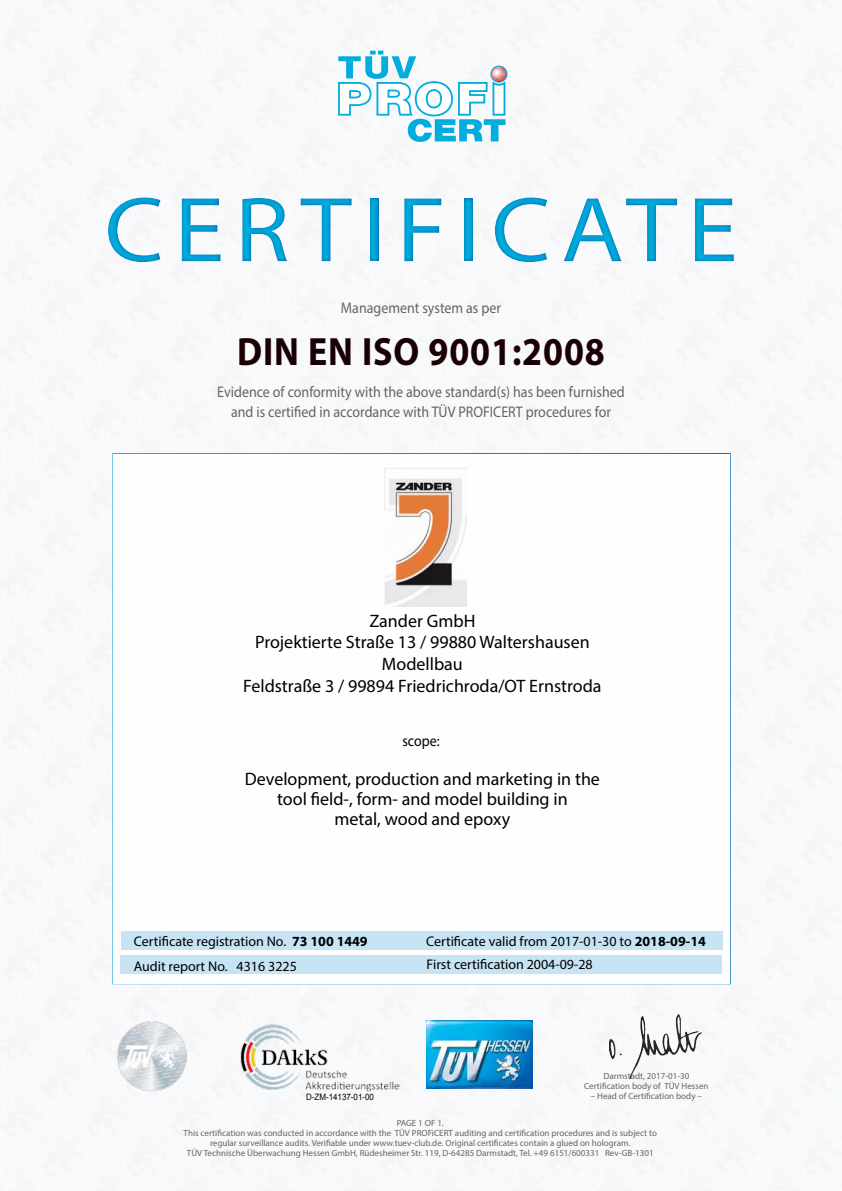
<style>
.page{position:relative;width:842px;height:1191px;background:#fff}
.page>*{position:absolute;margin:0;border:0;box-sizing:border-box;transform-origin:0 0}
.t1{font:93px "Myriad Pro";letter-spacing:.1em;color:#00addc;scale:1.1 1}
.t2{font:700 39.6px "Myriad Pro";letter-spacing:.025em;color:#1a0002;scale:.91 1}
.t3{font:18px/21.6px "Myriad Pro";color:#000;text-align:center}
.t4{font:15.4px/20px "Myriad Pro";color:#636466;text-align:center;scale:.91 1}
.t5{font:15.4px "Myriad Pro";color:#000;scale:.91 1}
.t6{font:14px/24.6px "Myriad Pro";color:#000}
.t7{font:9px/10px "Myriad Pro";color:#636466;text-align:center}
.t8{font:8.8px "Arial";color:#000;scale:.91 1}
.s1{font-weight:700}
</style>
<div class="page">
<img style="left:0;top:0;width:839px;height:1191px">
<svg style="left:338px;top:51px;width:169px;height:91px"></svg>
<img style="left:241px;top:1024px;width:158px;height:67px">
<img style="left:427px;top:1020px;width:106px;height:69px">
<div style="left:112px;top:453px;width:619px;height:531px;background:#fff;border:2px solid #fff"></div>
<div style="left:120px;top:955px;width:602px;height:19px;background:#c0e2f3"></div>
<div style="left:121px;top:931px;width:601px;height:19px;background:#c0e2f3"></div>
<img style="left:609px;top:1014px;width:92px;height:64px">
<div style="left:0;top:172px;width:842px;height:114px;background:#006bb6;opacity:.75"></div>
<img style="left:117px;top:1021px;width:70px;height:69px">
<img style="left:384px;top:468px;width:82px;height:139px">
<h1 class="t1" style="left:104px;top:173px;width:577px">CERTIFICATE</h1>
<h3 class="t4" style="left:341px;top:298px;width:177px">Management system as per</h3>
<h2 class="t2" style="left:237px;top:326px;width:406px">DIN EN ISO 9001:2008</h2>
<h3 class="t4" style="left:217px;top:381px;width:449px">Evidence of conformity with the above standard(s) has been furnished and is certified in accordance with TÜV PROFICERT procedures for</h3>
<h3 class="t3" style="left:243px;top:609px;width:360px">Zander GmbH<br>Projektierte Straße 13 / 99880 Waltershausen<br>Modellbau<br>Feldstraße 3 / 99894 Friedrichroda/OT Ernstroda</h3>
<h3 class="t5" style="left:402px;top:731px;width:42px">scope:</h3>
<h3 class="t3" style="left:245px;top:768px;width:357px;line-height:20px">Development, production and marketing in the tool field-, form- and model building in<br>metal, wood and epoxy</h3>
<h3 class="t6" style="left:134px;top:929px;width:236px">Certificate registration No. <span class="s1">73 100 1449<br></span>Audit report No. 4316 3225</h3>
<p class="t8" style="left:306px;top:1090px;width:76px">D-ZM-14137-01-00</p>
<h3 class="t6" style="left:426px;top:929px;width:281px">Certificate valid from 2017-01-30 to <span class="s1">2018-09-14</span></h3>
<h3 class="t6" style="left:427px;top:952px;width:168px">First certification 2004-09-28</h3>
<p class="t7" style="left:584px;top:1071px;width:126px">Darmstadt, 2017-01-30<br>Certification body of TÜV Hessen</p>
<p class="t7" style="left:591px;top:1091px;width:113px">– Head of Certification body –</p>
<p class="t7" style="left:184px;top:1118px;width:475px">PAGE 1 OF 1.<br>This certification was conducted in accordance with the TÜV PROFiCERT auditing and certification procedures and is subject to regular surveillance audits. Verifiable under www.tuev-club.de. Original certificates contain a glued on hologram.<br>TÜV Technische Überwachung Hessen GmbH, Rüdesheimer Str. 119, D-64285 Darmstadt, Tel. +49 6151/600331 Rev-GB-1301</p>
</div>
